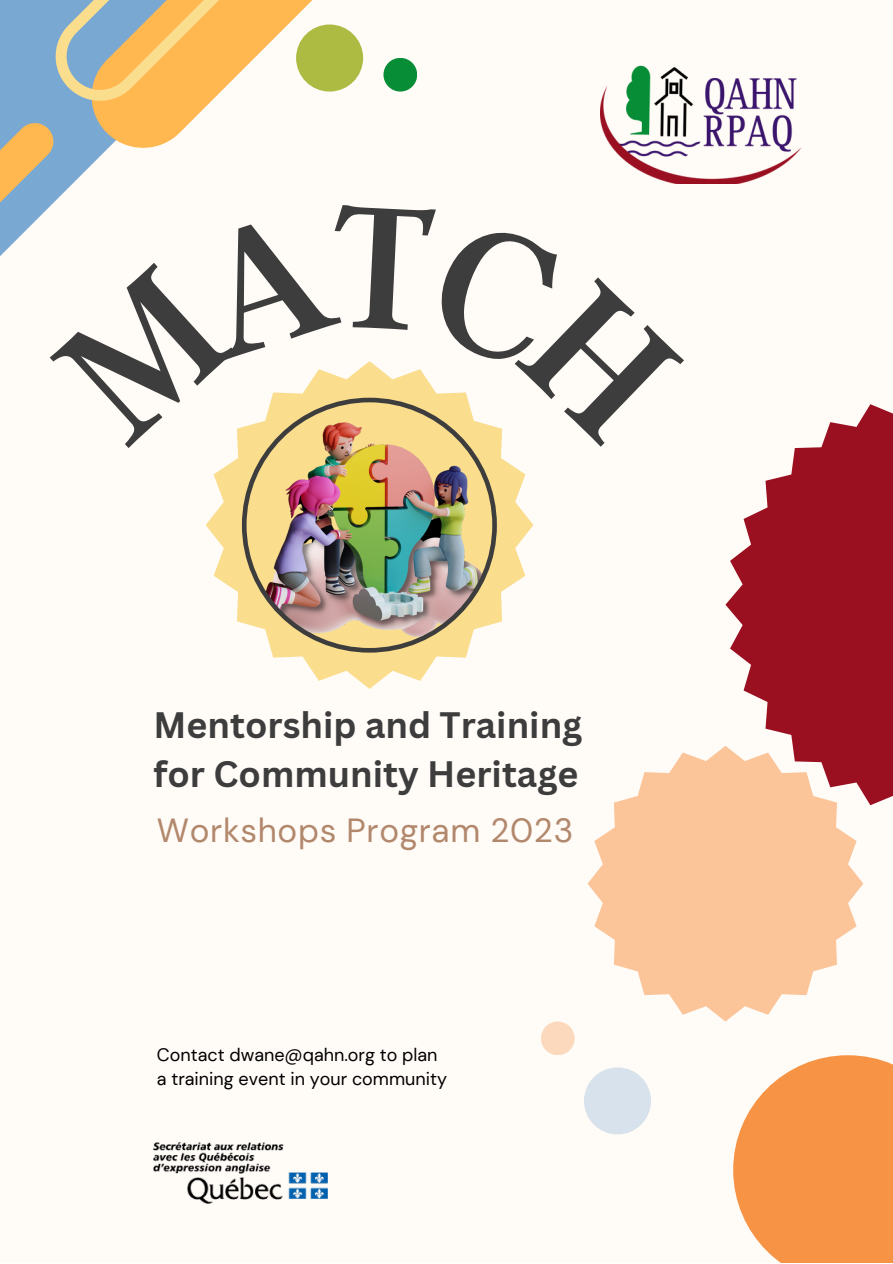
<style>
.page{position:relative;width:893px;height:1264px;background:#fff}
.page>*{position:absolute;margin:0;border:0;box-sizing:border-box;transform-origin:0 0}
.t1{font:700 35.85px "Canva Sans";color:#3d3d3d}
.t2{font:33.3px "DM Sans";letter-spacing:.02em;color:#b2886c}
.t3{font:18px "DM Sans";color:#000}
</style>
<div class="page">
<div style="left:0;top:0;width:892px;height:1262px;background:#fffbf7"></div>
<svg style="left:587px;top:746px;width:276px;height:275px;fill:#fbc599"></svg>
<svg style="left:725px;top:404px;width:167px;height:410px;fill:#9a1021"></svg>
<svg style="left:733px;top:1055px;width:159px;height:207px;background:#f8a05b"></svg>
<div style="left:584px;top:1067px;width:67px;height:67px;background:#d7e2ec;border-radius:50%"></div>
<div style="left:541px;top:1021px;width:33px;height:34px;background:#fcd9bd;border-radius:50%"></div>
<img style="left:153px;top:1142px;width:175px;height:61px">
<img style="left:685px;top:75px;width:116px;height:109px">
<svg style="left:206px;top:448px;width:327px;height:241px"></svg>
<img style="left:242px;top:448px;width:255px;height:204px">
<svg style="left:0;top:0;width:685px;height:448px"></svg>
<p class="t1" style="left:153px;top:699px;width:430px">Mentorship and Training</p>
<p class="t1" style="left:153px;top:749px;width:426px">for Community Heritage</p>
<p class="t2" style="left:157px;top:808px;width:418px">Workshops Program 2023</p>
<p class="t3" style="left:157px;top:1042px;width:282px">Contact dwane@qahn.org to plan</p>
<p class="t3" style="left:157px;top:1067px;width:291px">a training event in your community</p>
</div>
